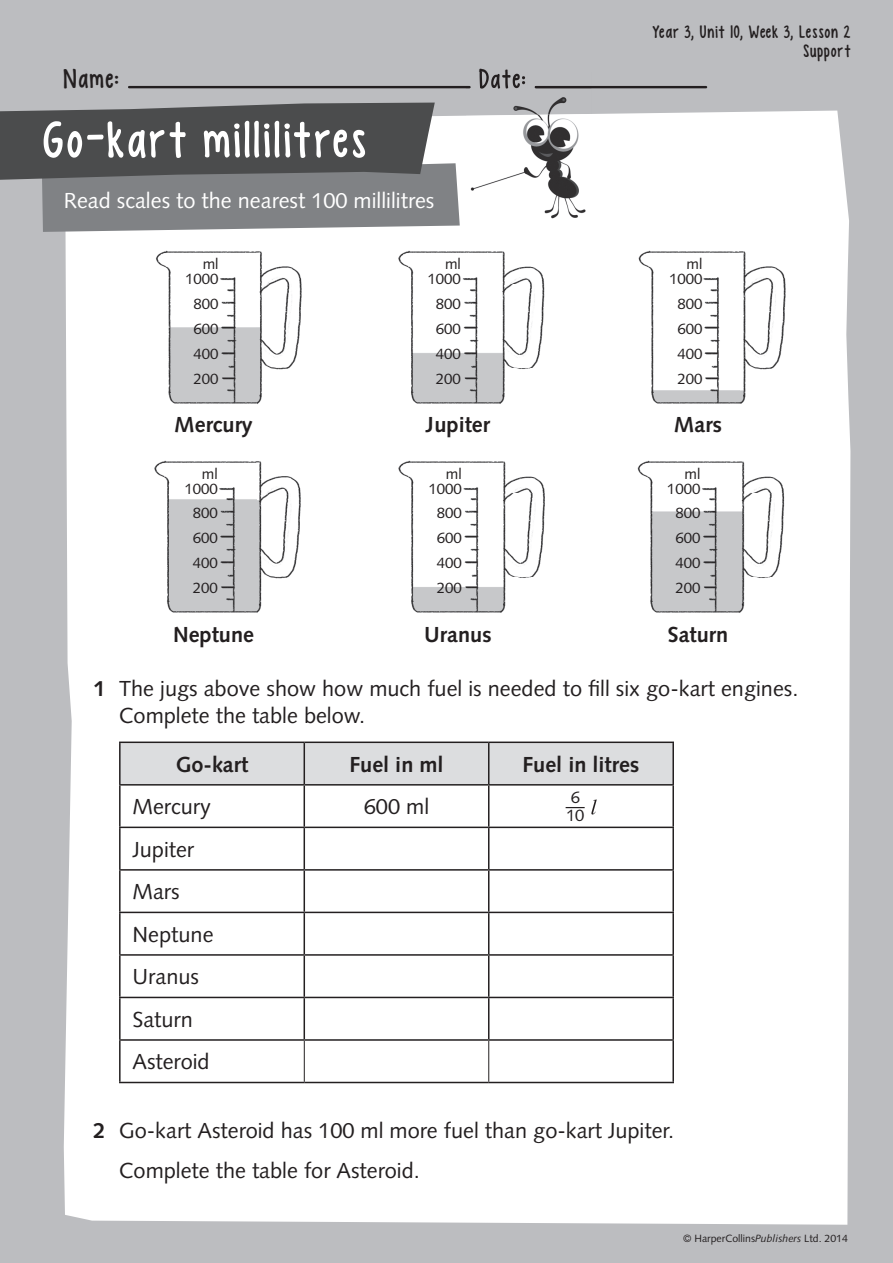
<style>
.page{position:relative;width:893px;height:1263px;background:#bcbdc0}
.page>*{position:absolute;margin:0;border:0;box-sizing:border-box;transform-origin:0 0}
.t1{font:51.75px "KG Empireof Dirt";letter-spacing:.04em;color:#fff}
.t2{font:27px "KG Empireof Dirt";color:#231f20}
.t3{font:21.75px/42.5px "Syntax LT Std";color:#231f20}
.t4{font:700 21.75px "Syntax LT Std";color:#231f20}
.t5{font:21.75px "Syntax LT Std";color:#fff}
.t6{font:18px/19.5px "KG Empireof Dirt";letter-spacing:.04em;color:#231f20;text-align:right}
.t7{font:16.5px/18px "Syntax LT Std";color:#231f20}
.t8{font:16.5px "Syntax LT Std";color:#231f20;scale:1.15 1}
.t9{font:15px/24.8px "Syntax LT Std";color:#231f20;text-align:right}
.t10{font:10.5px "Syntax LT Std";color:#231f20}
.s1{font-weight:700}
.s2{font-style:italic}
</style>
<div class="page">
<div style="left:64px;top:111px;width:786px;height:1114px;background:#fff"></div>
<hr style="left:128px;top:86px;width:343px;height:2px;background:#231f20">
<hr style="left:535px;top:86px;width:172px;height:2px;background:#231f20">
<div style="left:121px;top:743px;width:551px;height:41px;background:#dcdddf"></div>
<hr style="left:119px;top:1041px;width:2px;height:41px;background:#231f20">
<hr style="left:672px;top:1041px;width:2px;height:41px;background:#231f20">
<hr style="left:119px;top:1082px;width:185px;height:1px;background:#231f20">
<hr style="left:304px;top:1082px;width:185px;height:1px;background:#231f20">
<hr style="left:489px;top:1082px;width:185px;height:1px;background:#231f20">
<hr style="left:304px;top:1041px;width:1px;height:41px;background:#231f20">
<hr style="left:488px;top:1041px;width:1px;height:41px;background:#231f20">
<hr style="left:119px;top:741px;width:185px;height:2px;background:#231f20">
<hr style="left:119px;top:743px;width:2px;height:41px;background:#231f20">
<hr style="left:304px;top:741px;width:185px;height:2px;background:#231f20">
<hr style="left:304px;top:743px;width:1px;height:41px;background:#231f20">
<hr style="left:489px;top:741px;width:185px;height:2px;background:#231f20">
<hr style="left:488px;top:743px;width:1px;height:41px;background:#231f20">
<hr style="left:672px;top:743px;width:2px;height:41px;background:#231f20">
<hr style="left:119px;top:784px;width:185px;height:1px;background:#231f20">
<hr style="left:119px;top:785px;width:2px;height:42px;background:#231f20">
<hr style="left:304px;top:784px;width:185px;height:1px;background:#231f20">
<hr style="left:304px;top:785px;width:1px;height:42px;background:#231f20">
<hr style="left:489px;top:784px;width:185px;height:1px;background:#231f20">
<hr style="left:488px;top:785px;width:1px;height:42px;background:#231f20">
<hr style="left:672px;top:785px;width:2px;height:42px;background:#231f20">
<hr style="left:119px;top:827px;width:185px;height:1px;background:#231f20">
<hr style="left:119px;top:828px;width:2px;height:41px;background:#231f20">
<hr style="left:304px;top:827px;width:185px;height:1px;background:#231f20">
<hr style="left:304px;top:828px;width:1px;height:41px;background:#231f20">
<hr style="left:489px;top:827px;width:185px;height:1px;background:#231f20">
<hr style="left:488px;top:828px;width:1px;height:41px;background:#231f20">
<hr style="left:672px;top:828px;width:2px;height:41px;background:#231f20">
<hr style="left:119px;top:869px;width:185px;height:2px;background:#231f20">
<hr style="left:119px;top:871px;width:2px;height:41px;background:#231f20">
<hr style="left:304px;top:869px;width:185px;height:2px;background:#231f20">
<hr style="left:304px;top:871px;width:1px;height:41px;background:#231f20">
<hr style="left:489px;top:869px;width:185px;height:2px;background:#231f20">
<hr style="left:488px;top:871px;width:1px;height:41px;background:#231f20">
<hr style="left:672px;top:871px;width:2px;height:41px;background:#231f20">
<hr style="left:119px;top:912px;width:185px;height:1px;background:#231f20">
<hr style="left:119px;top:913px;width:2px;height:41px;background:#231f20">
<hr style="left:304px;top:912px;width:185px;height:1px;background:#231f20">
<hr style="left:304px;top:913px;width:1px;height:41px;background:#231f20">
<hr style="left:489px;top:912px;width:185px;height:1px;background:#231f20">
<hr style="left:488px;top:913px;width:1px;height:41px;background:#231f20">
<hr style="left:672px;top:913px;width:2px;height:41px;background:#231f20">
<hr style="left:119px;top:954px;width:185px;height:2px;background:#231f20">
<hr style="left:119px;top:956px;width:2px;height:41px;background:#231f20">
<hr style="left:304px;top:954px;width:185px;height:2px;background:#231f20">
<hr style="left:304px;top:956px;width:1px;height:41px;background:#231f20">
<hr style="left:489px;top:954px;width:185px;height:2px;background:#231f20">
<hr style="left:488px;top:956px;width:1px;height:41px;background:#231f20">
<hr style="left:672px;top:956px;width:2px;height:41px;background:#231f20">
<hr style="left:119px;top:997px;width:185px;height:1px;background:#231f20">
<hr style="left:119px;top:998px;width:2px;height:41px;background:#231f20">
<hr style="left:304px;top:997px;width:185px;height:1px;background:#231f20">
<hr style="left:304px;top:998px;width:1px;height:41px;background:#231f20">
<hr style="left:489px;top:997px;width:185px;height:1px;background:#231f20">
<hr style="left:488px;top:998px;width:1px;height:41px;background:#231f20">
<hr style="left:672px;top:998px;width:2px;height:41px;background:#231f20">
<hr style="left:119px;top:1039px;width:185px;height:2px;background:#231f20">
<hr style="left:304px;top:1039px;width:185px;height:2px;background:#231f20">
<hr style="left:489px;top:1039px;width:185px;height:2px;background:#231f20">
<svg style="left:591px;top:799px;width:6px;height:15px"></svg>
<svg style="left:0;top:103px;width:460px;height:129px;background:#707173"></svg>
<img style="left:391px;top:452px;width:163px;height:168px">
<img style="left:151px;top:452px;width:158px;height:168px">
<img style="left:150px;top:243px;width:160px;height:167px">
<img style="left:631px;top:452px;width:163px;height:168px">
<img style="left:632px;top:243px;width:161px;height:167px">
<img style="left:390px;top:243px;width:164px;height:167px">
<img style="left:466px;top:85px;width:126px;height:29px">
<img style="left:466px;top:114px;width:126px;height:112px">
<img style="left:472px;top:72px;width:55px;height:17px">
<img style="left:535px;top:86px;width:57px;height:2px">
<p class="t2" style="left:64px;top:64px;width:57px">Name:</p>
<h1 class="t1" style="left:43px;top:111px;width:325px">Go-kart millilitres</h1>
<p class="t5" style="left:64px;top:187px;width:372px">Read scales to the nearest 100 millilitres</p>
<p class="t9" style="left:185px;top:257px;width:35px;line-height:15px">ml<br>1000</p>
<p class="t9" style="left:194px;top:292px;width:27px;text-align:justify">800<br>600<br>400<br>200</p>
<p class="t9" style="left:428px;top:257px;width:35px;line-height:15px">ml<br>1000</p>
<p class="t9" style="left:436px;top:292px;width:27px;text-align:justify">800<br>600<br>400<br>200</p>
<p class="t6" style="left:653px;top:22px;width:199px">Year 3, Unit 10, Week 3, Lesson 2<br>Support</p>
<p class="t9" style="left:669px;top:257px;width:35px;line-height:15px">ml<br>1000</p>
<p class="t9" style="left:677px;top:292px;width:27px;text-align:justify">800<br>600<br>400<br>200</p>
<p class="t4" style="left:174px;top:412px;width:80px">Mercury</p>
<p class="t4" style="left:426px;top:412px;width:66px">Jupiter</p>
<p class="t4" style="left:674px;top:412px;width:50px">Mars</p>
<p class="t9" style="left:184px;top:466px;width:35px;line-height:15px">ml<br>1000</p>
<p class="t9" style="left:193px;top:501px;width:27px;text-align:justify">800<br>600<br>400<br>200</p>
<p class="t9" style="left:428px;top:466px;width:35px;line-height:15px">ml<br>1000</p>
<p class="t9" style="left:437px;top:501px;width:27px;text-align:justify">800<br>600<br>400<br>200</p>
<p class="t9" style="left:667px;top:466px;width:35px;line-height:15px">ml<br>1000</p>
<p class="t9" style="left:675px;top:501px;width:27px;text-align:justify">800<br>600<br>400<br>200</p>
<p class="t4" style="left:173px;top:622px;width:82px">Neptune</p>
<p class="t4" style="left:424px;top:622px;width:69px">Uranus</p>
<p class="t4" style="left:668px;top:622px;width:62px">Saturn</p>
<p class="t3" style="left:119px;top:675px;width:681px;line-height:27px;text-indent:-26px"><span class="s1">1</span> The jugs above show how much fuel is needed to fill six go-kart engines.<br>Complete the table below.</p>
<p class="t4" style="left:176px;top:752px;width:74px">Go-kart</p>
<p class="t4" style="left:349px;top:752px;width:96px">Fuel in ml</p>
<p class="t4" style="left:522px;top:752px;width:119px">Fuel in litres</p>
<p class="t3" style="left:133px;top:785px;width:80px">Mercury</p>
<p class="t3" style="left:364px;top:785px;width:67px">600 ml</p>
<p class="t8" style="left:566px;top:796px;width:18px">—</p>
<p class="t7" style="left:566px;top:789px;width:20px">6<br>10</p>
<p class="t3" style="left:133px;top:828px;width:82px">Jupiter<br>Mars<br>Neptune<br>Uranus<br>Saturn<br>Asteroid</p>
<p class="t3" style="left:119px;top:1111px;width:556px;line-height:39.8px;text-indent:-26px"><span class="s1">2</span> Go-kart Asteroid has 100 ml more fuel than go-kart Jupiter.<br>Complete the table for Asteroid.</p>
<p class="t10" style="left:683px;top:1232px;width:166px">© HarperCollins<span class="s2">Publishers</span> Ltd. 2014</p>
</div>
